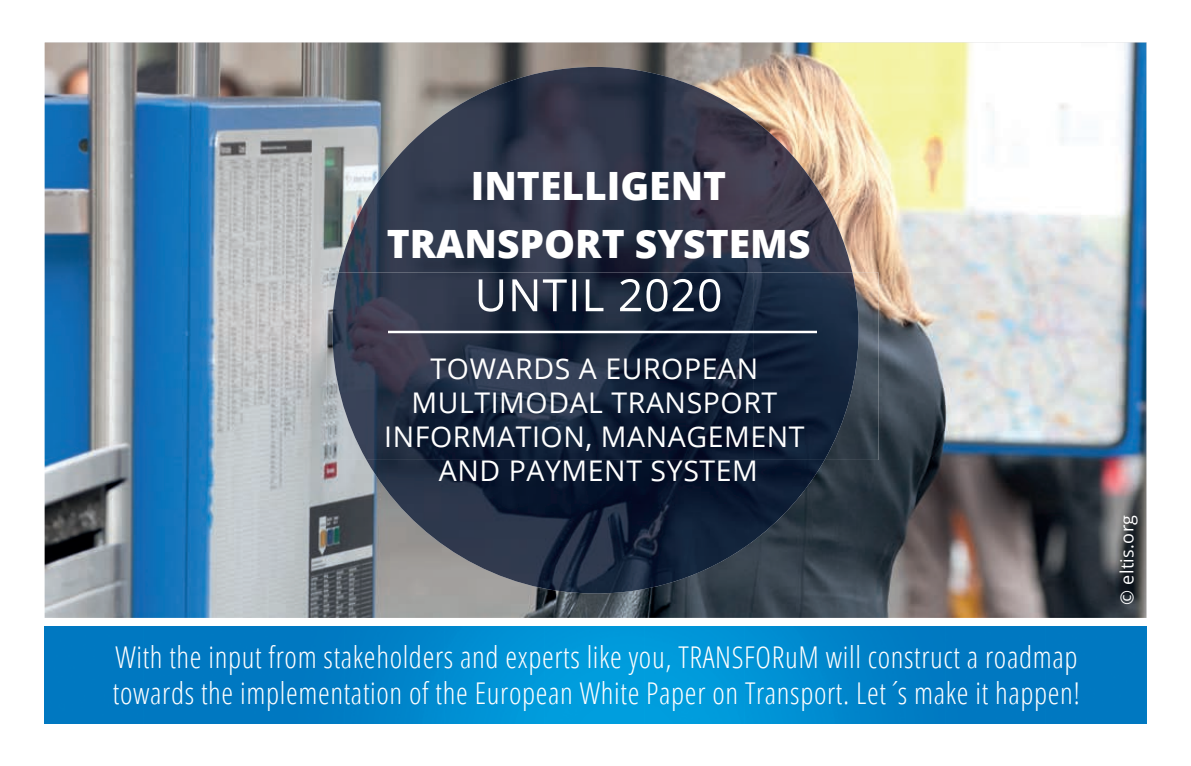
<style>
.page{position:relative;width:1191px;height:766px;background:#fff}
.page>*{position:absolute;margin:0;border:0;box-sizing:border-box;transform-origin:0 0}
.t1{font:800 39px/57.6px "Open Sans";color:#fff;text-align:center}
.t2{font:300 condensed 30px/36px "Open Sans";letter-spacing:.02em;color:#fff}
.t3{font:28.5px/34.2px "Open Sans";letter-spacing:.02em;color:#fff;text-align:center}
.t4{font:18px "Open Sans";letter-spacing:.02em;color:#fff}
</style>
<div class="page">
<img style="left:45px;top:626px;width:1101px;height:97px">
<img style="left:45px;top:43px;width:1101px;height:574px">
<img style="left:339px;top:67px;width:411px;height:205px">
<img style="left:749px;top:117px;width:103px;height:155px">
<img style="left:366px;top:460px;width:384px;height:133px">
<img style="left:749px;top:460px;width:75px;height:83px">
<img style="left:327px;top:272px;width:5px;height:188px">
<img style="left:858px;top:272px;width:20px;height:188px">
<img style="left:332px;top:272px;width:526px;height:188px">
<img style="left:479px;top:279px;width:241px;height:32px">
<hr style="left:388px;top:330px;width:429px;height:3px;background:#fff">
<h1 class="t1" style="left:387px;top:155px;width:425px">INTELLIGENT<br>TRANSPORT SYSTEMS</h1>
<p class="t3" style="left:384px;top:350px;width:422px">TOWARDS A EUROPEAN<br>MULTIMODAL TRANSPORT<br>INFORMATION, MANAGEMENT<br>AND PAYMENT SYSTEM</p>
<p class="t2" style="left:113px;top:638px;width:969px">With the input from stakeholders and experts like you, TRANSFORuM will construct a roadmap towards the implementation of the European White Paper on Transport. Let´s make it happen!</p>
<p class="t4" style="left:1114px;top:605px;width:92px;rotate:-90deg">© eltis.org</p>
</div>
